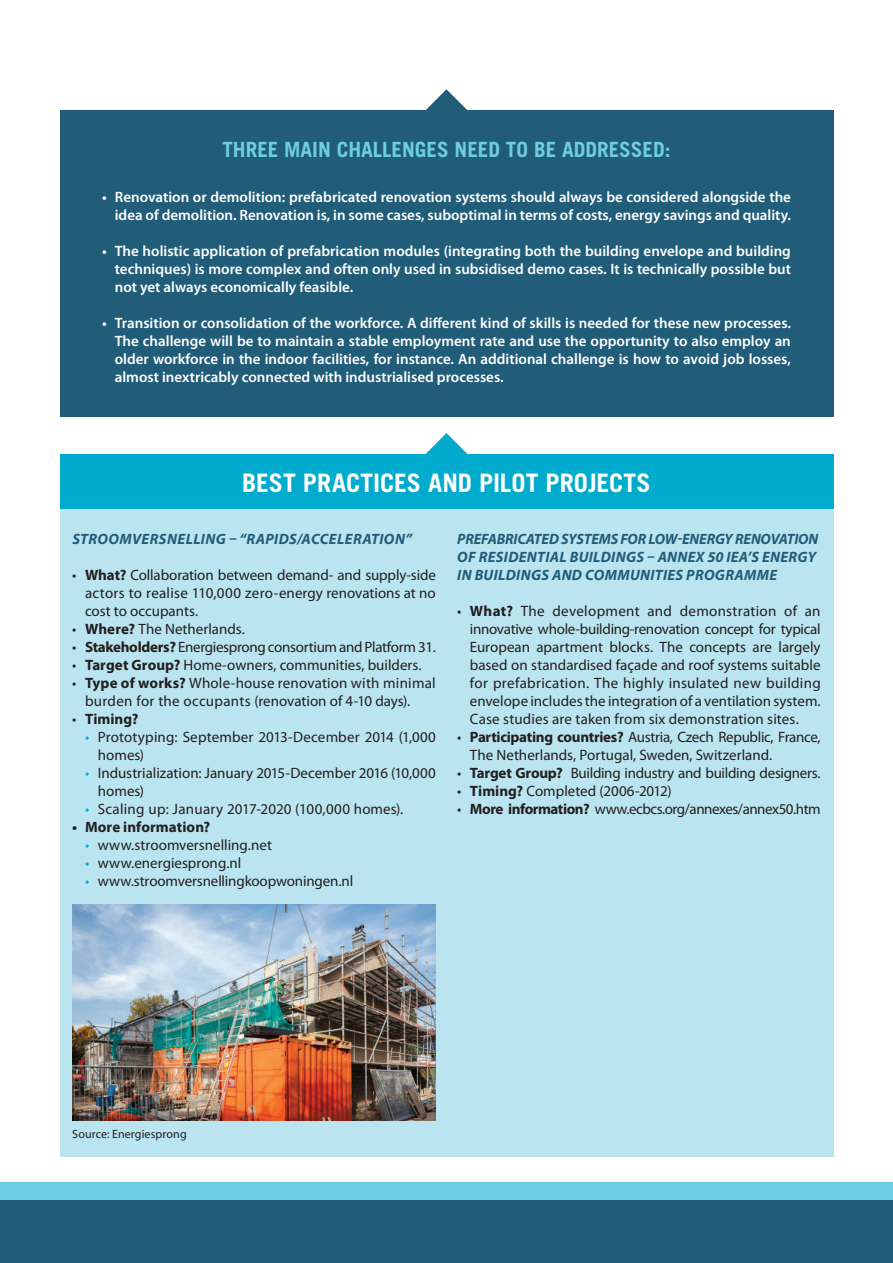
<style>
.page{position:relative;width:893px;height:1263px;background:#fff}
.page>*{position:absolute;margin:0;border:0;box-sizing:border-box;transform-origin:0 0}
.t1{font:700 25.5px "Trade Gothic";color:#fff}
.t2{font:700 21px "Trade Gothic";color:#6dcde3}
.t3{font:15px/18px "Myriad Pro";color:#231f20}
.t4{font:600 15px/18px "Myriad Pro";color:#fff;text-align:justify}
.t5{font:italic 700 15px/18px "Myriad Pro";letter-spacing:.02em;color:#215d79}
.t6{font:15px "Myriad Pro";letter-spacing:-.02em;color:#231f20}
.t7{font:15px "Myriad Pro";letter-spacing:-.03em;color:#231f20}
.t8{font:700 15px "Myriad Pro";letter-spacing:.005em;color:#231f20}
.t9{font:12px "Myriad Pro";letter-spacing:.01em;color:#231f20}
.s1{font-weight:700}
.s2{font-weight:400}
.s3{color:#00abcd}
</style>
<div class="page">
<div style="left:60px;top:111px;width:773px;height:306px;background:#215d79"></div>
<svg style="left:425px;top:89px;width:43px;height:22px"></svg>
<svg style="left:425px;top:433px;width:43px;height:21px"></svg>
<div style="left:0;top:1199px;width:893px;height:64px;background:#215d79"></div>
<div style="left:0;top:1182px;width:893px;height:17px;background:#6dcde3"></div>
<div style="left:60px;top:508px;width:773px;height:648px;background:#bae4ef"></div>
<div style="left:60px;top:454px;width:773px;height:54px;background:#00abcd"></div>
<img style="left:72px;top:904px;width:364px;height:216px">
<h2 class="t2" style="left:222px;top:137px;width:450px">THREE MAIN CHALLENGES NEED TO BE ADDRESSED:</h2>
<p class="t4" style="left:102px;top:188px;width:690px;text-align:right">• Renovation or demolition: prefabricated renovation systems should always be considered alongside the idea of demolition. Renovation is, in some cases, suboptimal in terms of costs, energy savings and quality.</p>
<p class="t4" style="left:115px;top:242px;width:678px;text-indent:-13px">• The holistic application of prefabrication modules (integrating both the building envelope and building techniques) is more complex and often only used in subsidised demo cases. It is technically possible but not yet always economically feasible.</p>
<p class="t4" style="left:115px;top:314px;width:678px;text-indent:-13px">• Transition or consolidation of the workforce. A different kind of skills is needed for these new processes.<br>The challenge will be to maintain a stable employment rate and use the opportunity to also employ an older workforce in the indoor facilities, for instance. An additional challenge is how to avoid job losses, almost inextricably connected with industrialised processes.</p>
<h1 class="t1" style="left:242px;top:467px;width:410px">BEST PRACTICES AND PILOT PROJECTS</h1>
<p class="t5" style="left:72px;top:530px;width:341px">STROOMVERSNELLING – “RAPIDS/ACCELERATION”</p>
<p class="t3" style="left:85px;top:566px;width:352px;text-align:justify;text-indent:-13px">• <span class="s1">What?</span> Collaboration between demand- and supply-side actors to realise 110,000 zero-energy renovations at no cost to occupants.</p>
<p class="t3" style="left:72px;top:620px;width:174px">• <span class="s1">Where?</span> The Netherlands.</p>
<p class="t6" style="left:72px;top:638px;width:365px">• <span class="s1">Stakeholders?</span> EnergiesprongconsortiumandPlatform31.</p>
<p class="t3" style="left:72px;top:656px;width:351px">• <span class="s1">Target Group?</span> Home-owners, communities, builders.</p>
<p class="t3" style="left:85px;top:674px;width:352px;text-indent:-13px">• <span class="s1">Type of works?</span> Whole-house renovation with minimal burden for the occupants (renovation of 4-10 days).</p>
<p class="t8" style="left:72px;top:709px;width:68px"><span class="s2">•</span> Timing?</p>
<p class="t3" style="left:98px;top:728px;width:340px;text-indent:-13px"><span class="s3">•</span> Prototyping: September 2013-December 2014 (1,000 homes)</p>
<p class="t3" style="left:98px;top:764px;width:340px;text-indent:-13px"><span class="s3">•</span> Industrialization: January 2015-December 2016 (10,000 homes)</p>
<p class="t3" style="left:85px;top:800px;width:320px"><span class="s3">•</span> Scaling up: January 2017-2020 (100,000 homes).</p>
<p class="t8" style="left:72px;top:817px;width:140px">• More information?</p>
<p class="t3" style="left:85px;top:836px;width:188px"><span class="s3">•</span> www.stroomversnelling.net</p>
<p class="t3" style="left:85px;top:854px;width:158px"><span class="s3">•</span> www.energiesprong.nl</p>
<p class="t3" style="left:85px;top:872px;width:270px"><span class="s3">•</span> www.stroomversnellingkoopwoningen.nl</p>
<p class="t5" style="left:457px;top:530px;width:363px">PREFABRICATED SYSTEMS FOR LOW-ENERGY RENOVATION<br>OF RESIDENTIAL BUILDINGS – ANNEX 50 IEA’S ENERGY<br>IN BUILDINGS AND COMMUNITIES PROGRAMME</p>
<p class="t3" style="left:470px;top:602px;width:352px;text-align:justify;text-indent:-13px">• <span class="s1">What?</span> The development and demonstration of an innovative whole-building-renovation concept for typical European apartment blocks. The concepts are largely based on standardised façade and roof systems suitable for prefabrication. The highly insulated new building envelope includesthe integration of a ventilation system.<br>Case studies are taken from six demonstration sites.</p>
<p class="t3" style="left:470px;top:728px;width:352px;text-indent:-13px">• <span class="s1">Participating countries?</span> Austria, Czech Republic, France,<br>The Netherlands, Portugal, Sweden, Switzerland.</p>
<p class="t6" style="left:457px;top:764px;width:365px">• <span class="s1">Target Group?</span> Building industry and building designers.</p>
<p class="t3" style="left:457px;top:782px;width:216px">• <span class="s1">Timing?</span> Completed (2006-2012)</p>
<p class="t7" style="left:457px;top:800px;width:365px">• <span class="s1">More information?</span> www.ecbcs.org/annexes/annex50.htm</p>
<p class="t9" style="left:72px;top:1127px;width:116px">Source: Energiesprong</p>
</div>
